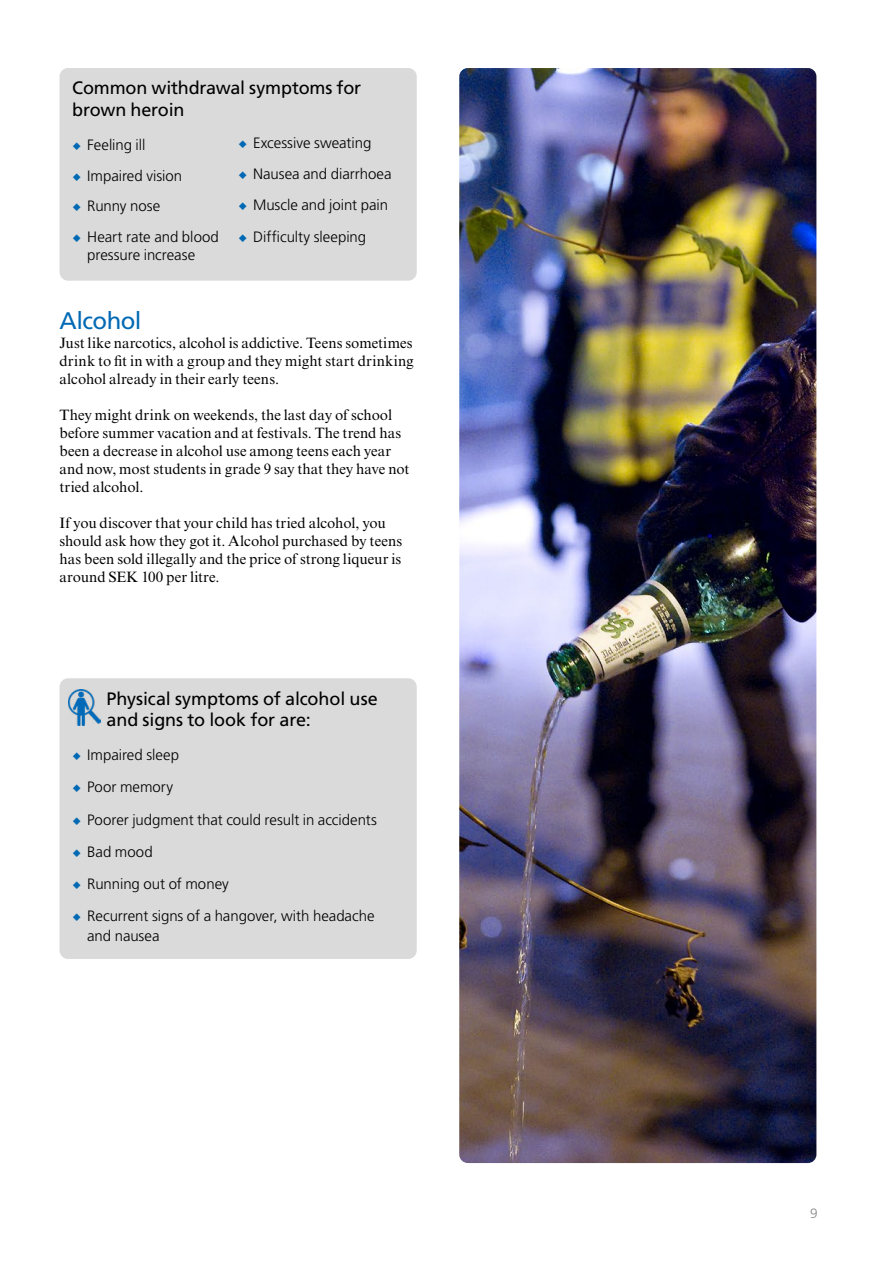
<style>
.page{position:relative;width:893px;height:1263px;background:#fff}
.page>*{position:absolute;margin:0;border:0;box-sizing:border-box;transform-origin:0 0}
.H2_Rubriknivå_3{font:24px "Xgbjvv Frutiger LT Std";letter-spacing:-.02em;color:#0069b4}
.H3_Rubriknivå_4{font:18px/21.8px "Xgbjvv Frutiger LT Std";letter-spacing:-.005em;color:#000}
.P_Brödtext{font:15px/18px "Mjhprj Times New Roman MT Std";letter-spacing:.005em;color:#000}
.t1{font:300 15px/18px "Llgbtf Frutiger LT Std";color:#000}
.t2{font:300 13.5px "Llgbtf Frutiger LT Std";color:#878787}
</style>
<div class="page">
<div style="left:60px;top:68px;width:357px;height:213px;background:#dadada;border-radius:9px"></div>
<div style="left:60px;top:678px;width:357px;height:281px;background:#dadada;border-radius:9px"></div>
<img style="left:459px;top:68px;width:357px;height:1095px">
<img style="left:68px;top:690px;width:32px;height:35px">
<h3 class="H3_Rubriknivå_4" style="left:72px;top:77px;width:290px">Common withdrawal symptoms for brown heroin</h3>
<p class="t1" style="left:87px;top:136px;width:60px">Feeling ill</p>
<p class="t1" style="left:87px;top:167px;width:97px">Impaired vision</p>
<p class="t1" style="left:87px;top:197px;width:75px">Runny nose</p>
<p class="t1" style="left:87px;top:228px;width:133px">Heart rate and blood pressure increase</p>
<p class="t1" style="left:253px;top:134px;width:120px">Excessive sweating</p>
<p class="t1" style="left:253px;top:165px;width:140px">Nausea and diarrhoea</p>
<p class="t1" style="left:253px;top:196px;width:137px">Muscle and joint pain</p>
<p class="t1" style="left:253px;top:228px;width:115px">Difficulty sleeping</p>
<h2 class="H2_Rubriknivå_3" style="left:60px;top:306px;width:84px">Alcohol</h2>
<p class="P_Brödtext" style="left:60px;top:334px;width:356px;text-align:justify">Just like narcotics, alcohol is addictive. Teens sometimes drink to fit in with a group and they might start drinking alcohol already in their early teens.</p>
<p class="P_Brödtext" style="left:60px;top:406px;width:351px">They might drink on weekends, the last day of school before summer vacation and at festivals. The trend has been a decrease in alcohol use among teens each year and now, most students in grade 9 say that they have not tried alcohol.</p>
<p class="P_Brödtext" style="left:60px;top:514px;width:344px">If you discover that your child has tried alcohol, you should ask how they got it. Alcohol purchased by teens has been sold illegally and the price of strong liqueur is around SEK 100 per litre.</p>
<h3 class="H3_Rubriknivå_4" style="left:107px;top:687px;width:273px">Physical symptoms of alcohol use and signs to look for are:</h3>
<p class="t1" style="left:87px;top:746px;width:93px">Impaired sleep</p>
<p class="t1" style="left:87px;top:778px;width:87px">Poor memory</p>
<p class="t1" style="left:87px;top:811px;width:291px">Poorer judgment that could result in accidents</p>
<p class="t1" style="left:87px;top:843px;width:67px">Bad mood</p>
<p class="t1" style="left:87px;top:875px;width:143px">Running out of money</p>
<p class="t1" style="left:87px;top:907px;width:289px;line-height:19.5px">Recurrent signs of a hangover, with headache and nausea</p>
<p class="t2" style="left:810px;top:1205px;width:9px">9</p>
</div>
